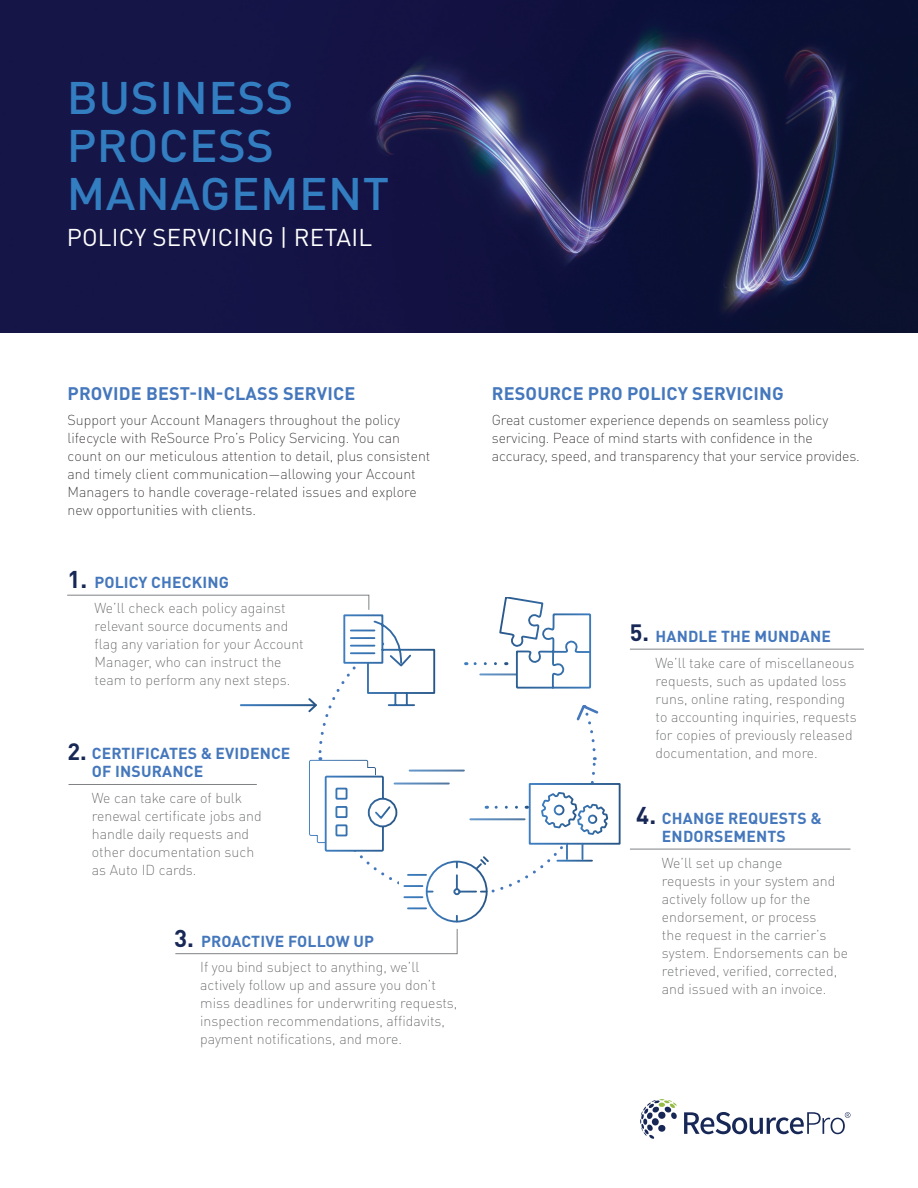
<style>
.page{position:relative;width:918px;height:1188px;background:#fff}
.page>*{position:absolute;margin:0;border:0;box-sizing:border-box;transform-origin:0 0}
.t1{font:500 45px/48px "DINOT";letter-spacing:.01em;color:#337dc1;scale:1.05 1}
.t2{font:24px "DINOT";letter-spacing:.01em;color:#fff}
.Body{font:700 24px "DINOT";color:#172756}
.Body-2{font:700 23.4px "DINOT";color:#172756}
.Body-3{font:700 18px "DINOT";letter-spacing:.01em;color:#4477bc}
.Body-4{font:700 15.75px/18px "DINOT";letter-spacing:.01em;color:#4477bc}
.Body-5{font:300 expanded 14.25px/18px "DINOT";color:#57585a}
.Body-6{font:300 expanded 14.25px/18px "DINOT";color:#231f20}
</style>
<div class="page">
<img style="left:0;top:0;width:918px;height:332px">
<svg style="left:640px;top:1099px;width:37px;height:40px"></svg>
<svg style="left:684px;top:1112px;width:166px;height:22px"></svg>
<hr style="left:630px;top:649px;width:234px;height:1px;background:#808285">
<hr style="left:630px;top:849px;width:220px;height:1px;background:#808285">
<svg style="left:67px;top:595px;width:554px;height:359px"></svg>
<p class="t1" style="left:67px;top:71px;width:309px">BUSINESS<br>PROCESS<br>MANAGEMENT</p>
<p class="t2" style="left:67px;top:219px;width:307px">POLICY SERVICING | RETAIL</p>
<p class="Body-3" style="left:68px;top:380px;width:289px">PROVIDE BEST-IN-CLASS SERVICE</p>
<p class="Body-6" style="left:68px;top:410px;width:364px">Support your Account Managers throughout the policy lifecycle with ReSource Pro s’ Policy Servicing. You can count on our meticulous attention to detail, plus consistent and timely client communication—allowing your Account Managers to handle coverage-related issues and explore new opportunities with clients.</p>
<p class="Body" style="left:68px;top:561px;width:21px">1.</p>
<p class="Body-4" style="left:94px;top:572px;width:136px">POLICY CHECKING</p>
<p class="Body-5" style="left:95px;top:598px;width:211px">We l l’ check each policy against relevant source documents and flag any variation for your Account<br>Manager, who can instruct the team to perform any next steps.</p>
<p class="Body-2" style="left:68px;top:734px;width:21px">2.</p>
<p class="Body-4" style="left:92px;top:743px;width:200px">CERTIFICATES &amp; EVIDENCE</p>
<p class="Body-4" style="left:92px;top:761px;width:113px">OF INSURANCE</p>
<p class="Body-5" style="left:92px;top:788px;width:171px">We can take care of bulk renewal certificate jobs and handle daily requests and other documentation such as Auto ID cards.</p>
<p class="Body" style="left:174px;top:920px;width:21px">3.</p>
<p class="Body-4" style="left:201px;top:932px;width:174px">PROACTIVE FOLLOW UP</p>
<p class="Body-5" style="left:200px;top:958px;width:259px">If you bind subject to anything, we l l’ actively follow up and assure you don t’ miss deadlines for underwriting requests, inspection recommendations, affidavits, payment notifications, and more.</p>
<p class="Body-3" style="left:492px;top:380px;width:294px">RESOURCE PRO POLICY SERVICING</p>
<p class="Body-6" style="left:492px;top:410px;width:369px">Great customer experience depends on seamless policy servicing. Peace of mind starts with confidence in the accuracy, speed, and transparency that your service provides.</p>
<p class="Body-2" style="left:630px;top:615px;width:21px">5.</p>
<p class="Body-4" style="left:656px;top:626px;width:177px">HANDLE THE MUNDANE</p>
<p class="Body-5" style="left:656px;top:653px;width:203px">We l l’ take care of miscellaneous requests, such as updated loss runs, online rating, responding to accounting inquiries, requests for copies of previously released documentation, and more.</p>
<p class="Body" style="left:636px;top:797px;width:21px">4.</p>
<p class="Body-4" style="left:662px;top:808px;width:161px">CHANGE REQUESTS &amp;<br>ENDORSEMENTS</p>
<p class="Body-5" style="left:662px;top:853px;width:188px">We l l’ set up change<br>requests in your system and actively follow up for the endorsement, or process<br>the request in the carrier s’ system. Endorsements can be retrieved, verified, corrected, and issued with an invoice.</p>
</div>
